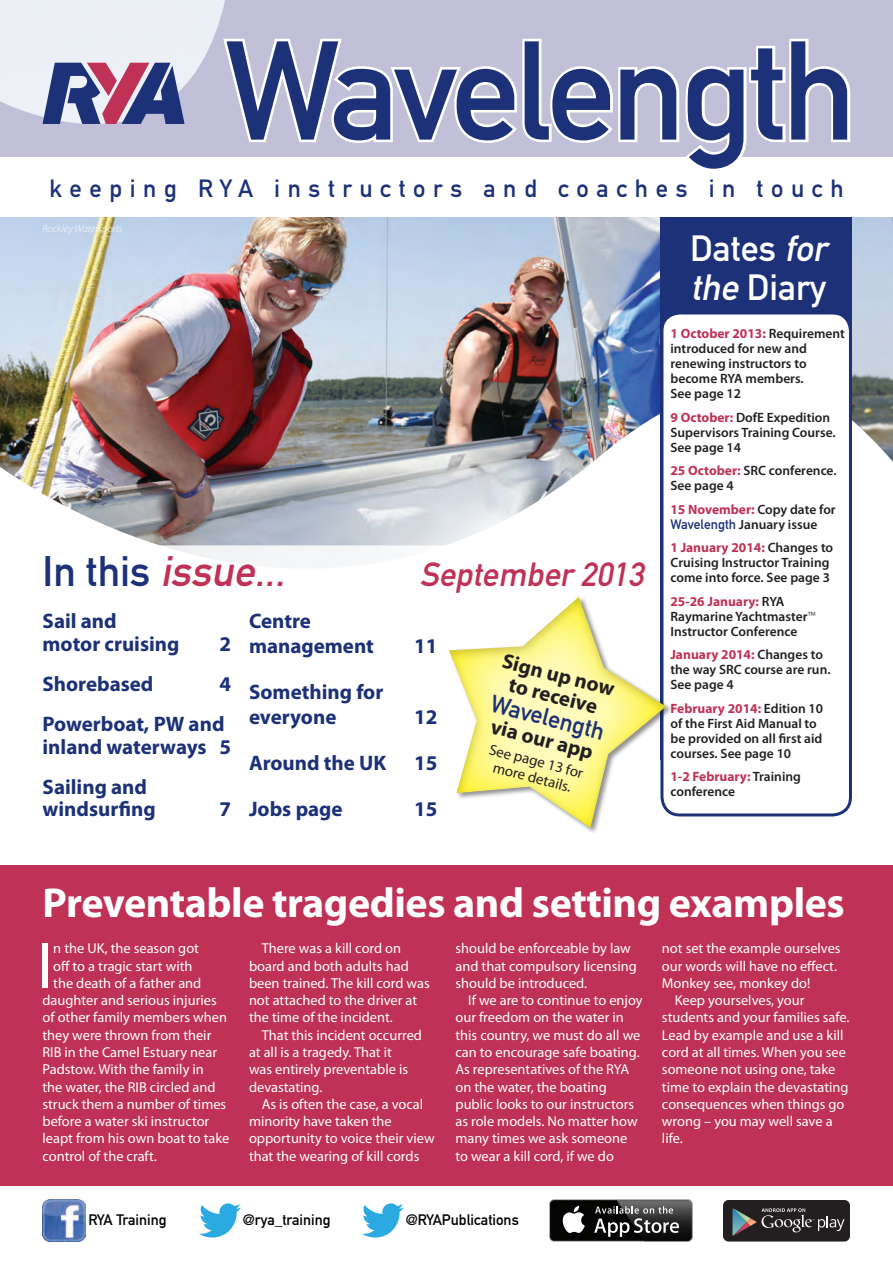
<style>
.page{position:relative;width:893px;height:1263px;background:#fff}
.page>*{position:absolute;margin:0;border:0;box-sizing:border-box;transform-origin:0 0}
.t1{font:138px "DIN Mittelschrift Std";letter-spacing:-.03em;color:#1c3177}
.t2{font:65.7px "Myriad Pro";color:#fff}
.t3{font:700 42px "Myriad Pro";letter-spacing:-.01em;color:#fff}
.t4{font:italic 42px "DIN Mittelschrift Std";color:#bf3256}
.t5{font:36px/39px "DIN Mittelschrift Std";color:#fff}
.t6{font:italic 33px "DIN Mittelschrift Std";color:#bf3256}
.t7{font:24.6px "DIN Mittelschrift Std";letter-spacing:.31em;color:#1c3177}
.t8{font:24px "DIN Mittelschrift Std";color:#1c3177}
.t9{font:700 21px/40px "Myriad Pro";color:#1c3177}
.t10{font:700 21px/21.1px "Myriad Pro";color:#231f20;text-align:center}
.t11{font:15px "DIN Mittelschrift Std";color:#000}
.t12{font:15px/16.6px "Myriad Pro";color:#231f20;text-align:center}
.t13{font:14.4px/17.2px "Myriad Pro";color:#fff}
.t14{font:600 13.5px/15px "Myriad Pro";color:#231f20}
.t15{font:italic 300 10.5px "Myriad Pro";color:#fff}
.s1{font-style:italic}
.s2{font-weight:700;color:#bf3256}
.s3{font-family:"DIN Mittelschrift Std";font-weight:400;color:#1c3177}
.s4{font-weight:300}
.s5{font-style:normal;color:#1c3177}
</style>
<div class="page">
<img style="left:0;top:217px;width:660px;height:328px">
<img style="left:852px;top:217px;width:41px;height:245px">
<svg style="left:159px;top:545px;width:693px;height:272px"></svg>
<div style="left:660px;top:217px;width:192px;height:543px;background:#1c3177"></div>
<div style="left:662px;top:313px;width:188px;height:502px;background:#fff;border-radius:18px"></div>
<div style="left:660px;top:311px;width:192px;height:505px;border:3px solid #1c3177;border-radius:18px"></div>
<svg style="left:0;top:0;width:893px;height:157px;background:#cdcde0"></svg>
<svg style="left:220px;top:36px;width:633px;height:121px"></svg>
<svg style="left:549px;top:1199px;width:144px;height:43px"></svg>
<div style="left:550px;top:1200px;width:142px;height:41px;background:#040503;border-radius:4px"></div>
<svg style="left:562px;top:1206px;width:23px;height:27px"></svg>
<img style="left:616px;top:1199px;width:77px;height:43px">
<img style="left:617px;top:1200px;width:75px;height:41px">
<svg style="left:594px;top:1206px;width:85px;height:31px"></svg>
<div style="left:723px;top:1200px;width:127px;height:41px;background:#231f20;border-radius:6px"></div>
<svg style="left:732px;top:1208px;width:112px;height:28px"></svg>
<img style="left:43px;top:1199px;width:42px;height:43px">
<svg style="left:199px;top:1203px;width:42px;height:34px"></svg>
<svg style="left:362px;top:1203px;width:42px;height:34px"></svg>
<svg style="left:43px;top:63px;width:142px;height:61px;background:#7c6d99"></svg>
<div style="left:0;top:865px;width:893px;height:320px;background:#bf3256"></div>
<svg style="left:413px;top:567px;width:275px;height:266px"></svg>
<h1 class="t1" style="left:225px;top:10px;width:633px">Wavelength</h1>
<h3 class="t7" style="left:49px;top:174px;width:796px">keeping RYA instructors and coaches in touch</h3>
<p class="t15" style="left:43px;top:222px;width:82px">Rockley Watersports</p>
<h3 class="t5" style="left:690px;top:229px;width:146px">Dates <span class="s1">for the</span> Diary</h3>
<p class="t14" style="left:670px;top:326px;width:176px"><span class="s2">1 October 2013:</span> Requirement introduced for new and renewing instructors to become RYA members.<br>See page 12</p>
<p class="t14" style="left:670px;top:409px;width:167px"><span class="s2">9 October:</span> DofE Expedition<br>Supervisors Training Course.<br>See page 14</p>
<p class="t14" style="left:670px;top:463px;width:168px"><span class="s2">25 October:</span> SRC conference.<br>See page 4</p>
<p class="t14" style="left:670px;top:501px;width:167px"><span class="s2">15 November:</span> Copy date for<br><span class="s3">Wavelength</span> January issue</p>
<p class="t14" style="left:670px;top:540px;width:164px"><span class="s2">1 January 2014:</span> Changes to<br>Cruising Instructor Training come into force. See page 3</p>
<p class="t14" style="left:670px;top:593px;width:147px"><span class="s2">25-26 January:</span> RYA<br>Raymarine Yachtmaster<span class="s4">™<br></span>Instructor Conference</p>
<p class="t14" style="left:670px;top:647px;width:162px"><span class="s2">January 2014:</span> Changes to the way SRC course are run.<br>See page 4</p>
<p class="t14" style="left:670px;top:700px;width:154px"><span class="s2">February 2014:</span> Edition 10 of the First Aid Manual to be provided on all first aid courses. See page 10</p>
<p class="t14" style="left:670px;top:769px;width:132px"><span class="s2">1-2 February:</span> Training conference</p>
<h3 class="t4" style="left:43px;top:546px;width:253px"><span class="s5">I n th is</span> issue...</h3>
<h3 class="t6" style="left:420px;top:555px;width:233px">September2013</h3>
<h3 class="t9" style="left:43px;top:608px;width:138px;line-height:23px">Sail and motor cruising</h3>
<h3 class="t9" style="left:249px;top:607px;width:126px;line-height:25px">Centre management</h3>
<h3 class="t9" style="left:219px;top:623px;width:13px">2</h3>
<h3 class="t9" style="left:414px;top:625px;width:25px">11</h3>
<h3 class="t10" style="left:505px;top:650px;width:117px;rotate:14deg">Sign up now to receive</h3>
<h3 class="t9" style="left:43px;top:663px;width:112px">Shorebased</h3>
<h3 class="t9" style="left:43px;top:663px;width:190px;text-indent:177px">4<br>Powerboat, PW and</h3>
<h3 class="t9" style="left:43px;top:726px;width:190px">inland waterways 5<br>Sailing and</h3>
<h3 class="t9" style="left:43px;top:789px;width:115px">windsurfing</h3>
<h3 class="t9" style="left:219px;top:789px;width:13px">7</h3>
<h3 class="t9" style="left:249px;top:679px;width:136px;line-height:25px">Something for everyone</h3>
<h3 class="t8" style="left:495px;top:688px;width:118px;rotate:15deg">Wavelength</h3>
<h3 class="t9" style="left:414px;top:696px;width:25px">12</h3>
<h3 class="t10" style="left:494px;top:715px;width:106px;rotate:14deg">via our app</h3>
<p class="t12" style="left:491px;top:741px;width:98px;rotate:14deg">See page 13 for more details.</p>
<h3 class="t9" style="left:249px;top:742px;width:139px">Around the UK</h3>
<h3 class="t9" style="left:414px;top:742px;width:25px">15</h3>
<h3 class="t9" style="left:249px;top:789px;width:95px">Jobs page</h3>
<h3 class="t9" style="left:414px;top:789px;width:25px">15</h3>
<h3 class="t3" style="left:43px;top:875px;width:804px">Preventable tragedies and setting examples</h3>
<h2 class="t2" style="left:38px;top:925px;width:17px">I</h2>
<p class="t13" style="left:53px;top:939px;width:147px">n the UK, the season got</p>
<p class="t13" style="left:53px;top:957px;width:141px">off to a tragic start with</p>
<p class="t13" style="left:53px;top:974px;width:150px">the death of a father and</p>
<p class="t13" style="left:43px;top:991px;width:176px">daughter and serious injuries</p>
<p class="t13" style="left:43px;top:1009px;width:186px">of other family members when</p>
<p class="t13" style="left:43px;top:1026px;width:170px">they were thrown from their</p>
<p class="t13" style="left:43px;top:1043px;width:176px">RIB in the Camel Estuary near</p>
<p class="t13" style="left:43px;top:1060px;width:163px">Padstow. With the family in</p>
<p class="t13" style="left:43px;top:1078px;width:175px">the water, the RIB circled and</p>
<p class="t13" style="left:43px;top:1095px;width:185px">struck them a number of times</p>
<p class="t13" style="left:43px;top:1112px;width:168px">before a water ski instructor</p>
<p class="t13" style="left:43px;top:1130px;width:188px">leapt from his own boat to take</p>
<p class="t13" style="left:43px;top:1147px;width:116px">control of the craft.</p>
<p class="t13" style="left:249px;top:939px;width:182px;text-indent:13px">There was a kill cord on board and both adults had been trained. The kill cord was not attached to the driver at the time of the incident.</p>
<p class="t13" style="left:249px;top:1026px;width:174px;text-indent:13px">That this incident occurred at all is a tragedy. That it<br>was entirely preventable is devastating.</p>
<p class="t13" style="left:249px;top:1095px;width:187px;text-indent:13px">As is often the case, a vocal minority have taken the opportunity to voice their view that the wearing of kill cords</p>
<p class="t13" style="left:455px;top:939px;width:183px">should be enforceable by law and that compulsory licensing should be introduced.</p>
<p class="t13" style="left:455px;top:991px;width:189px;text-indent:13px">If we are to continue to enjoy our freedom on the water in this country, we must do all we can to encourage safe boating.<br>As representatives of the RYA on the water, the boating public looks to our instructors as role models. No matter how many times we ask someone to wear a kill cord, if we do</p>
<p class="t13" style="left:662px;top:939px;width:180px">not set the example ourselves</p>
<p class="t13" style="left:662px;top:957px;width:177px">our words will have no effect.</p>
<p class="t13" style="left:662px;top:974px;width:150px">Monkey see, monkey do!</p>
<p class="t13" style="left:675px;top:991px;width:131px">Keep yourselves, your</p>
<p class="t13" style="left:662px;top:1009px;width:189px">students and your families safe.</p>
<p class="t13" style="left:662px;top:1026px;width:183px">Lead by example and use a kill</p>
<p class="t13" style="left:662px;top:1043px;width:185px">cord at all times. When you see</p>
<p class="t13" style="left:662px;top:1060px;width:175px">someone not using one, take</p>
<p class="t13" style="left:662px;top:1078px;width:188px">time to explain the devastating</p>
<p class="t13" style="left:662px;top:1095px;width:184px">consequences when things go</p>
<p class="t13" style="left:662px;top:1112px;width:172px">wrong – you may well save a</p>
<p class="t13" style="left:662px;top:1130px;width:22px">life.</p>
<p class="t11" style="left:88px;top:1211px;width:80px">RYA Training</p>
<p class="t11" style="left:243px;top:1211px;width:89px">@rya_training</p>
<p class="t11" style="left:406px;top:1211px;width:115px">@RYAPublications</p>
</div>
